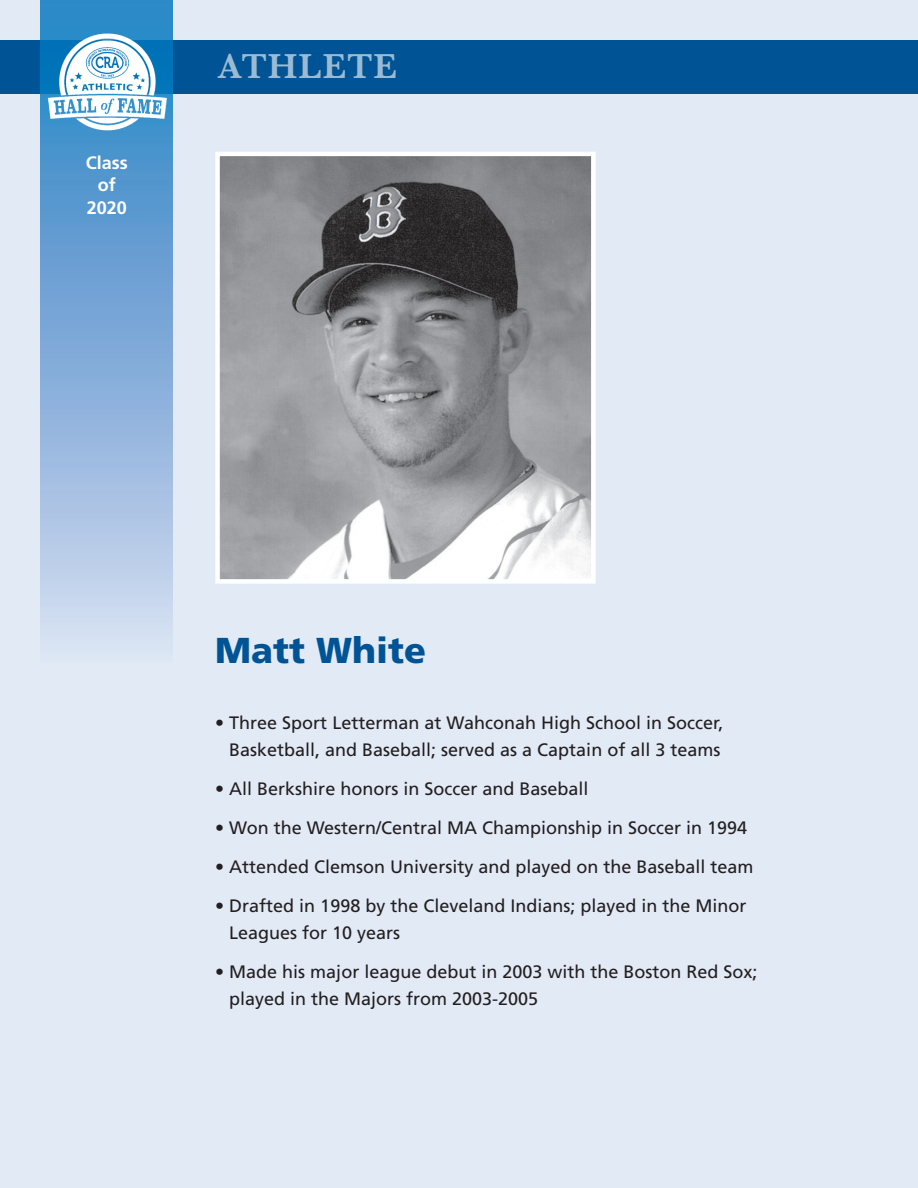
<style>
.page{position:relative;width:918px;height:1188px;background:#e2eaf6}
.page>*{position:absolute;margin:0;border:0;box-sizing:border-box;transform-origin:0 0}
.t1{font:900 36px "Frutiger";color:#005495}
.t2{font:600 36px "Baskerville";letter-spacing:.025em;color:rgb(255 255 255/.61)}
.t3{font:18px/27px "Frutiger";color:#231f20}
.t4{font:700 18px/22.5px "Frutiger";color:#fff;text-align:center}
</style>
<div class="page">
<div style="left:0;top:40px;width:918px;height:54px;background:#005495"></div>
<svg style="left:41px;top:0;width:132px;height:642px"></svg>
<img style="left:42px;top:31px;width:131px;height:102px">
<img style="left:220px;top:157px;width:371px;height:422px">
<div style="left:215px;top:152px;width:381px;height:432px;border:4px solid #fff"></div>
<p class="t4" style="left:86px;top:153px;width:43px">Class of<br>2020</p>
<h1 class="t2" style="left:218px;top:44px;width:181px">ATHLETE</h1>
<h1 class="t1" style="left:215px;top:636px;width:212px">Matt White</h1>
<p class="t3" style="left:215px;top:711px;width:510px;text-align:right">• Three Sport Letterman at Wahconah High School in Soccer,<br>Basketball, and Baseball; served as a Captain of all 3 teams</p>
<p class="t3" style="left:215px;top:777px;width:375px">• All Berkshire honors in Soccer and Baseball</p>
<p class="t3" style="left:215px;top:816px;width:534px">• Won the Western/Central MA Championship in Soccer in 1994</p>
<p class="t3" style="left:215px;top:855px;width:540px">• Attended Clemson University and played on the Baseball team</p>
<p class="t3" style="left:229px;top:894px;width:519px;text-indent:-14px">• Drafted in 1998 by the Cleveland Indians; played in the Minor<br>Leagues for 10 years</p>
<p class="t3" style="left:229px;top:960px;width:530px;text-indent:-14px">• Made his major league debut in 2003 with the Boston Red Sox; played in the Majors from 2003-2005</p>
</div>
